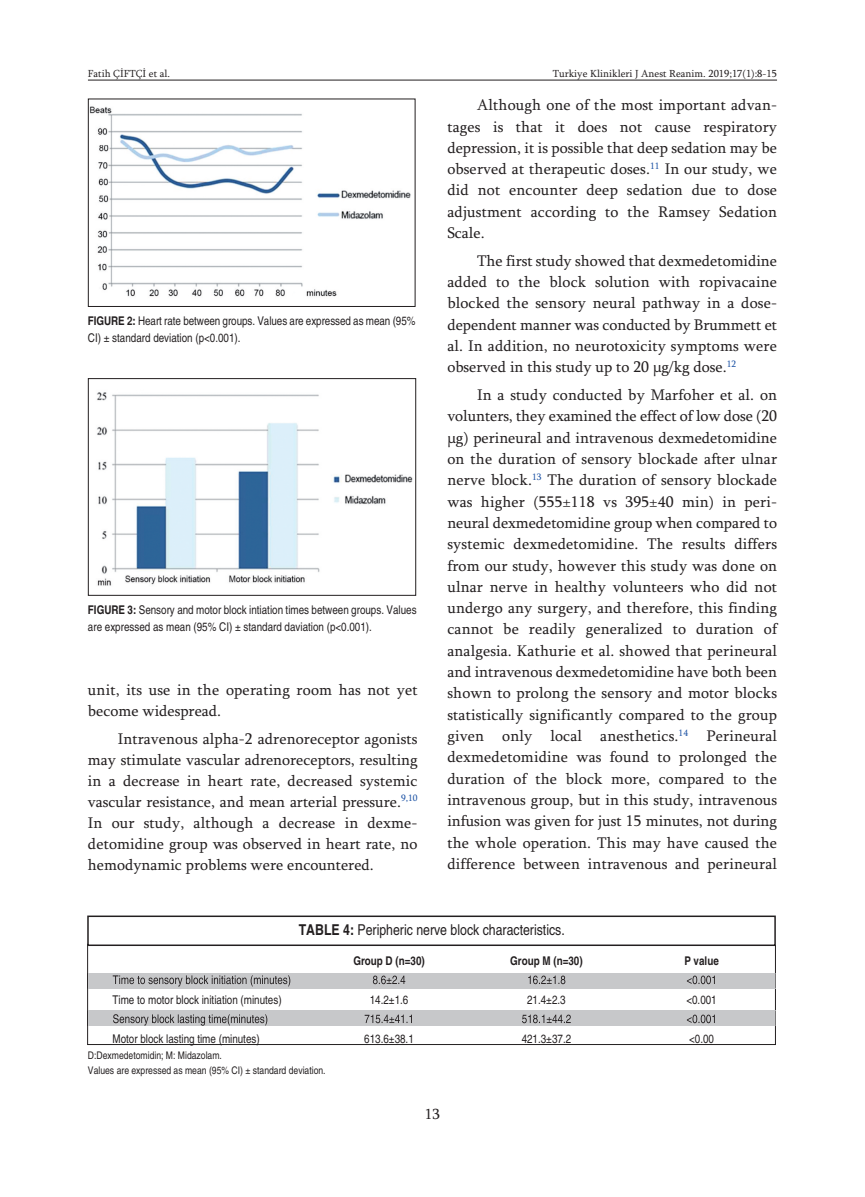
<style>
.page{position:relative;width:865px;height:1197px;background:#fff}
.page>*{position:absolute;margin:0;border:0;box-sizing:border-box;transform-origin:0 0}
.t1{font:15.75px/21.3px "Sylfaen";letter-spacing:.01em;color:#231f20;text-align:justify}
.t2{font:condensed 15px "Helvetica";color:#231f20}
.t3{font:15px "Sylfaen";color:#231f20}
.t4{font:condensed 12px/16.5px "Helvetica";color:#231f20}
.t5{font:700 condensed 12px "Helvetica";color:#231f20}
.t6{font:condensed 10.5px/15px "Helvetica";color:#231f20}
.t7{font:10.5px "Sylfaen";color:#231f20}
.s1{font-weight:700}
</style>
<div class="page">
<hr style="left:88px;top:80px;width:689px;height:1px;background:#231f20">
<div style="left:87px;top:915px;width:689px;height:30px;border:2px solid #231f20"></div>
<div style="left:88px;top:973px;width:687px;height:15px;background:#c7c8ca"></div>
<svg style="left:87px;top:973px;width:1px;height:15px"></svg>
<svg style="left:775px;top:973px;width:1px;height:15px"></svg>
<svg style="left:113px;top:975px;width:69px;height:11px"></svg>
<div style="left:88px;top:1010px;width:687px;height:15px;background:#c7c8ca"></div>
<svg style="left:87px;top:1010px;width:1px;height:15px"></svg>
<svg style="left:775px;top:1010px;width:1px;height:15px"></svg>
<svg style="left:113px;top:1014px;width:71px;height:11px"></svg>
<img style="left:97px;top:392px;width:316px;height:194px">
<div style="left:88px;top:378px;width:328px;height:217px;border:1px solid #231f20"></div>
<img style="left:90px;top:106px;width:321px;height:191px">
<div style="left:88px;top:99px;width:327px;height:208px;border:1px solid #231f20"></div>
<p class="t7" style="left:88px;top:67px;width:84px">Fatih ÇİFTÇİ et al.</p>
<p class="t7" style="left:552px;top:67px;width:226px">Turkiye Klinikleri J Anest Reanim. 2019;17(1):8-15</p>
<p class="t4" style="left:88px;top:313px;width:329px"><span class="s1">FIGURE 2:</span> Heart rate between groups. Values are expressed as mean (95%<br>CI) ± standard deviation (p&lt;0.001).</p>
<p class="t4" style="left:88px;top:601px;width:330px"><span class="s1">FIGURE 3:</span> Sensory and motor block intiation times between groups. Values are expressed as mean (95% CI) ± standard daviation (p&lt;0.001).</p>
<p class="t1" style="left:88px;top:679px;width:331px">unit, its use in the operating room has not yet become widespread.</p>
<p class="t1" style="left:88px;top:727px;width:331px;text-indent:30px">Intravenous alpha-2 adrenoreceptor agonists may stimulate vascular adrenoreceptors, resulting in a decrease in heart rate, decreased systemic vascular resistance, and mean arterial pressure.<sup>9,10<br></sup>In our study, although a decrease in dexme&shy;detomidine group was observed in heart rate, no hemodynamic problems were encountered.</p>
<p class="t1" style="left:447px;top:94px;width:331px;text-indent:30px">Although one of the most important advan&shy;tages is that it does not cause respiratory depression, it is possible that deep sedation may be observed at therapeutic doses.<sup>11</sup> In our study, we did not encounter deep sedation due to dose adjustment according to the Ramsey Sedation Scale.</p>
<p class="t1" style="left:447px;top:250px;width:331px;text-indent:30px">The first study showed that dexmedetomidine added to the block solution with ropivacaine blocked the sensory neural pathway in a dose&shy;dependent manner was conducted by Brummett et al. In addition, no neurotoxicity symptoms were observed in this study up to 20 μg/kg dose.<sup>12</sup></p>
<p class="t1" style="left:447px;top:384px;width:331px;text-indent:30px">In a study conducted by Marfoher et al. on volunters, they examined the effect of low dose (20 μg) perineural and intravenous dexmedetomidine on the duration of sensory blockade after ulnar nerve block.<sup>13</sup> The duration of sensory blockade was higher (555±118 vs 395±40 min) in peri&shy;neural dexmedetomidine group when compared to systemic dexmedetomidine. The results differs from our study, however this study was done on ulnar nerve in healthy volunteers who did not undergo any surgery, and therefore, this finding cannot be readily generalized to duration of analgesia. Kathurie et al. showed that perineural and intravenous dexmedetomidine have both been shown to prolong the sensory and motor blocks statistically significantly compared to the group given only local anesthetics.<sup>14</sup> Perineural dexmedetomidine was found to prolonged the duration of the block more, compared to the intravenous group, but in this study, intravenous infusion was given for just 15 minutes, not during the whole operation. This may have caused the difference between intravenous and perineural</p>
<p class="t2" style="left:299px;top:920px;width:267px"><span class="s1">TABLE 4:</span> Peripheric nerve block characteristics.</p>
<p class="t5" style="left:353px;top:953px;width:73px">Group D (n=30)</p>
<p class="t5" style="left:510px;top:953px;width:74px">Group M (n=30)</p>
<p class="t5" style="left:684px;top:953px;width:36px">P value</p>
<p class="t4" style="left:113px;top:991px;width:170px">Time to motor block initiation (minutes)</p>
<p class="t4" style="left:370px;top:991px;width:40px">14.2±1.6</p>
<p class="t4" style="left:527px;top:991px;width:40px">21.4±2.3</p>
<p class="t4" style="left:686px;top:991px;width:32px">&lt;0.001</p>
<p class="t4" style="left:113px;top:1030px;width:149px">Motor block lasting time (minutes)</p>
<p class="t4" style="left:364px;top:1030px;width:51px">613.6±38.1</p>
<p class="t4" style="left:521px;top:1030px;width:51px">421.3±37.2</p>
<p class="t4" style="left:689px;top:1030px;width:26px">&lt;0.00</p>
<p class="t6" style="left:88px;top:1047px;width:239px">D:Dexmedetomidin; M: Midazolam.<br>Values are expressed as mean (95% CI) ± standard deviation.</p>
<p class="t3" style="left:425px;top:1104px;width:16px">13</p>
</div>
